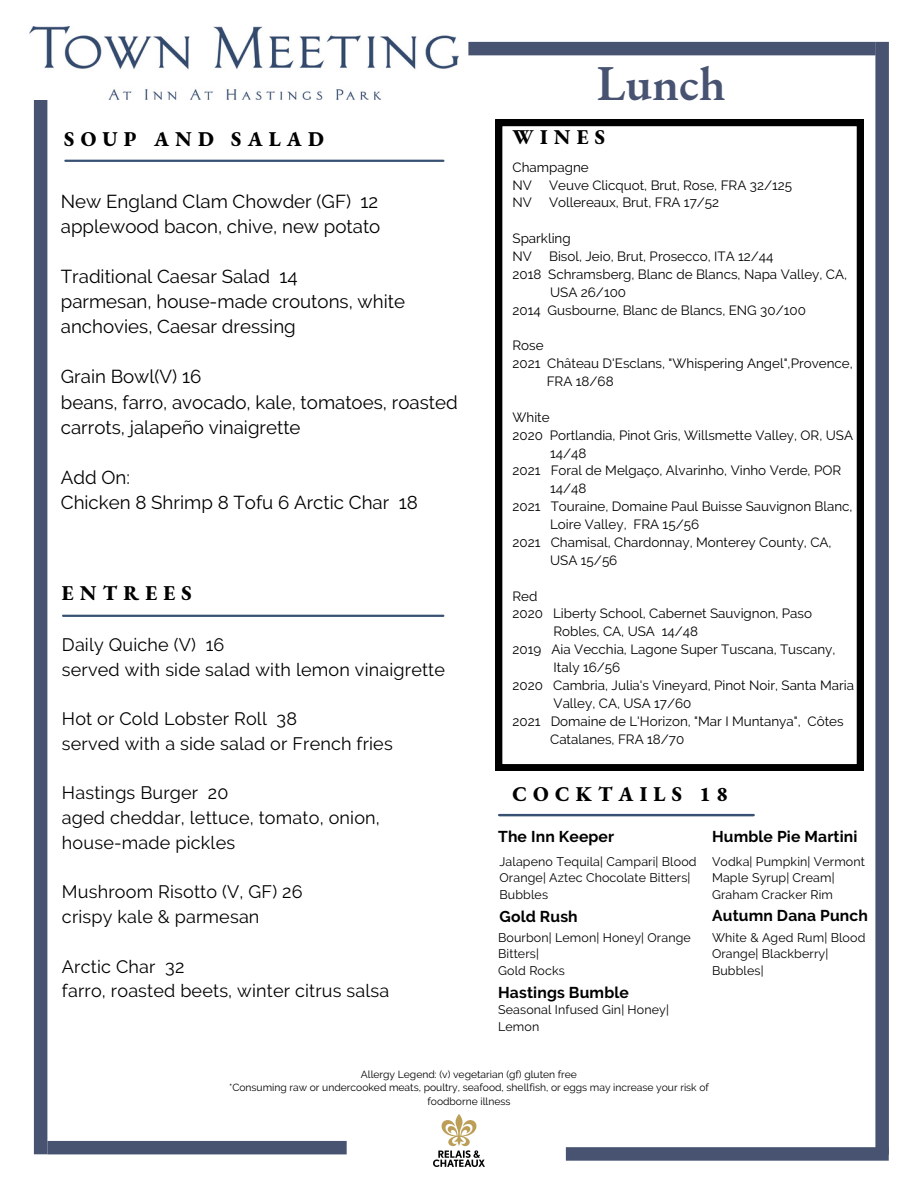
<style>
.page{position:relative;width:918px;height:1188px;background:#fff}
.page>*{position:absolute;margin:0;border:0;box-sizing:border-box;transform-origin:0 0}
.t1{font:600 48.9px "EB Garamond";color:#475371}
.t2{font:800 20.55px "EB Garamond";letter-spacing:.3em;color:#000}
.t3{font:18.75px/25px "Raleway";color:#000}
.t4{font:18px/24.8px "Raleway";letter-spacing:.01em;color:#000}
.t5{font:700 15.6px "Raleway";letter-spacing:.01em;color:#000}
.t6{font:13.35px/17.9px "Raleway";color:#000}
.t7{font:12.45px/16.6px "Raleway";letter-spacing:.01em;color:#000}
.t8{font:10.35px/13.8px "Raleway";color:#000;text-align:center}
</style>
<div class="page">
<div style="left:468px;top:42px;width:408px;height:13px;background:#475371"></div>
<div style="left:566px;top:1147px;width:323px;height:14px;background:#475371"></div>
<div style="left:47px;top:1141px;width:300px;height:13px;background:#475371"></div>
<img style="left:433px;top:1115px;width:51px;height:52px">
<div style="left:34px;top:78px;width:13px;height:1076px;background:#475371"></div>
<svg style="left:496px;top:119px;width:367px;height:652px"></svg>
<hr style="left:499px;top:814px;width:255px;height:2px;background:#375172">
<hr style="left:65px;top:160px;width:378px;height:2px;background:#375172">
<hr style="left:63px;top:615px;width:380px;height:2px;background:#375172">
<div style="left:875px;top:42px;width:14px;height:1113px;background:#475371"></div>
<img style="left:30px;top:26px;width:428px;height:73px">
<h2 class="t2" style="left:64px;top:125px;width:261px">SOUP AND SALAD</h2>
<h3 class="t3" style="left:61px;top:189px;width:321px">New England Clam Chowder (GF) 12 applewood bacon, chive, new potato</h3>
<h3 class="t3" style="left:61px;top:264px;width:346px">Traditional Caesar Salad 14<br>parmesan, house-made croutons, white anchovies, Caesar dressing</h3>
<h3 class="t3" style="left:61px;top:364px;width:398px">Grain Bowl(V) 16<br>beans, farro, avocado, kale, tomatoes, roasted carrots, jalapeño vinaigrette</h3>
<h3 class="t3" style="left:61px;top:465px;width:359px">Add On:<br>Chicken 8 Shrimp 8 Tofu 6 Arctic Char 18</h3>
<h2 class="t2" style="left:62px;top:580px;width:131px">ENTREES</h2>
<h3 class="t4" style="left:62px;top:632px;width:385px">Daily Quiche (V) 16<br>served with side salad with lemon vinaigrette</h3>
<h3 class="t4" style="left:62px;top:706px;width:332px">Hot or Cold Lobster Roll 38<br>served with a side salad or French fries</h3>
<h3 class="t4" style="left:62px;top:781px;width:320px">Hastings Burger 20<br>aged cheddar, lettuce, tomato, onion, house-made pickles</h3>
<h3 class="t4" style="left:62px;top:880px;width:242px">Mushroom Risotto (V, GF) 26 crispy kale &amp; parmesan</h3>
<h3 class="t4" style="left:62px;top:954px;width:329px">Arctic Char 32<br>farro, roasted beets, winter citrus salsa</h3>
<h1 class="t1" style="left:597px;top:50px;width:130px">Lunch</h1>
<h2 class="t2" style="left:513px;top:123px;width:94px">WINES</h2>
<p class="t6" style="left:513px;top:158px;width:78px">Champagne<br>NV</p>
<p class="t6" style="left:549px;top:176px;width:245px">Veuve Clicquot, Brut, Rose, FRA 32/125</p>
<p class="t6" style="left:513px;top:194px;width:21px">NV</p>
<p class="t6" style="left:549px;top:194px;width:172px">Vollereaux, Brut, FRA 17/52</p>
<p class="t6" style="left:513px;top:230px;width:60px">Sparkling<br>NV</p>
<p class="t6" style="left:549px;top:247px;width:226px">Bisol, Jeio, Brut, Prosecco, ITA 12/44</p>
<p class="t6" style="left:513px;top:265px;width:336px">2018 Schramsberg, Blanc de Blancs, Napa Valley, CA,</p>
<p class="t6" style="left:550px;top:283px;width:78px">USA 26/100</p>
<p class="t6" style="left:513px;top:301px;width:295px">2014 Gusbourne, Blanc de Blancs, ENG 30/100</p>
<p class="t6" style="left:513px;top:337px;width:33px">Rose</p>
<p class="t6" style="left:513px;top:355px;width:342px">2021 Château D'Esclans, "Whispering Angel",Provence,</p>
<p class="t6" style="left:547px;top:373px;width:68px">FRA 18/68</p>
<p class="t6" style="left:513px;top:408px;width:39px">White</p>
<p class="t6" style="left:513px;top:426px;width:342px">2020 Portlandia, Pinot Gris, Willsmette Valley, OR, USA</p>
<p class="t6" style="left:550px;top:444px;width:38px">14/48</p>
<p class="t6" style="left:513px;top:462px;width:330px">2021 Foral de Melgaço, Alvarinho, Vinho Verde, POR</p>
<p class="t6" style="left:550px;top:480px;width:38px">14/48</p>
<p class="t6" style="left:513px;top:498px;width:342px">2021 Touraine, Domaine Paul Buisse Sauvignon Blanc,</p>
<p class="t6" style="left:550px;top:515px;width:150px">Loire Valley, FRA 15/56</p>
<p class="t6" style="left:513px;top:533px;width:321px">2021 Chamisal, Chardonnay, Monterey County, CA,</p>
<p class="t6" style="left:550px;top:551px;width:69px">USA 15/56</p>
<p class="t6" style="left:513px;top:587px;width:26px">Red</p>
<p class="t6" style="left:513px;top:605px;width:301px">2020 Liberty School, Cabernet Sauvignon, Paso</p>
<p class="t6" style="left:554px;top:623px;width:146px">Robles, CA, USA 14/48</p>
<p class="t6" style="left:513px;top:641px;width:324px">2019 Aia Vecchia, Lagone Super Tuscana, Tuscany,</p>
<p class="t6" style="left:554px;top:658px;width:68px">Italy 16/56</p>
<p class="t6" style="left:513px;top:676px;width:343px">2020 Cambria, Julia's Vineyard, Pinot Noir, Santa Maria</p>
<p class="t6" style="left:554px;top:694px;width:139px">Valley, CA, USA 17/60</p>
<p class="t6" style="left:513px;top:712px;width:333px">2021 Domaine de L'Horizon, "Mar I Muntanya", Côtes</p>
<p class="t6" style="left:550px;top:730px;width:136px">Catalanes, FRA 18/70</p>
<h2 class="t2" style="left:513px;top:780px;width:217px">COCKTAILS 18</h2>
<p class="t5" style="left:498px;top:828px;width:118px">The Inn Keeper</p>
<p class="t5" style="left:712px;top:828px;width:147px">Humble Pie Martini</p>
<p class="t7" style="left:712px;top:853px;width:155px">Vodka| Pumpkin| Vermont<br>Maple Syrup| Cream|<br>Graham Cracker Rim</p>
<p class="t7" style="left:500px;top:853px;width:199px">Jalapeno Tequila| Campari| Blood<br>Orange| Aztec Chocolate Bitters|<br>Bubbles</p>
<p class="t7" style="left:498px;top:929px;width:194px">Bourbon| Lemon| Honey| Orange<br>Bitters|<br>Gold Rocks</p>
<p class="t7" style="left:712px;top:929px;width:155px">White &amp; Aged Rum| Blood<br>Orange| Blackberry|<br>Bubbles|</p>
<p class="t7" style="left:498px;top:1001px;width:172px">Seasonal Infused Gin| Honey|<br>Lemon</p>
<p class="t5" style="left:712px;top:907px;width:157px">Autumn Dana Punch</p>
<p class="t5" style="left:500px;top:908px;width:80px">Gold Rush</p>
<p class="t5" style="left:498px;top:983px;width:132px">Hastings Bumble</p>
<p class="t8" style="left:229px;top:1067px;width:481px">Allergy Legend: (v) vegetarian (gf) gluten free<br>*Consuming raw or undercooked meats, poultry, seafood, shellfish, or eggs may increase your risk of foodborne illness</p>
</div>
